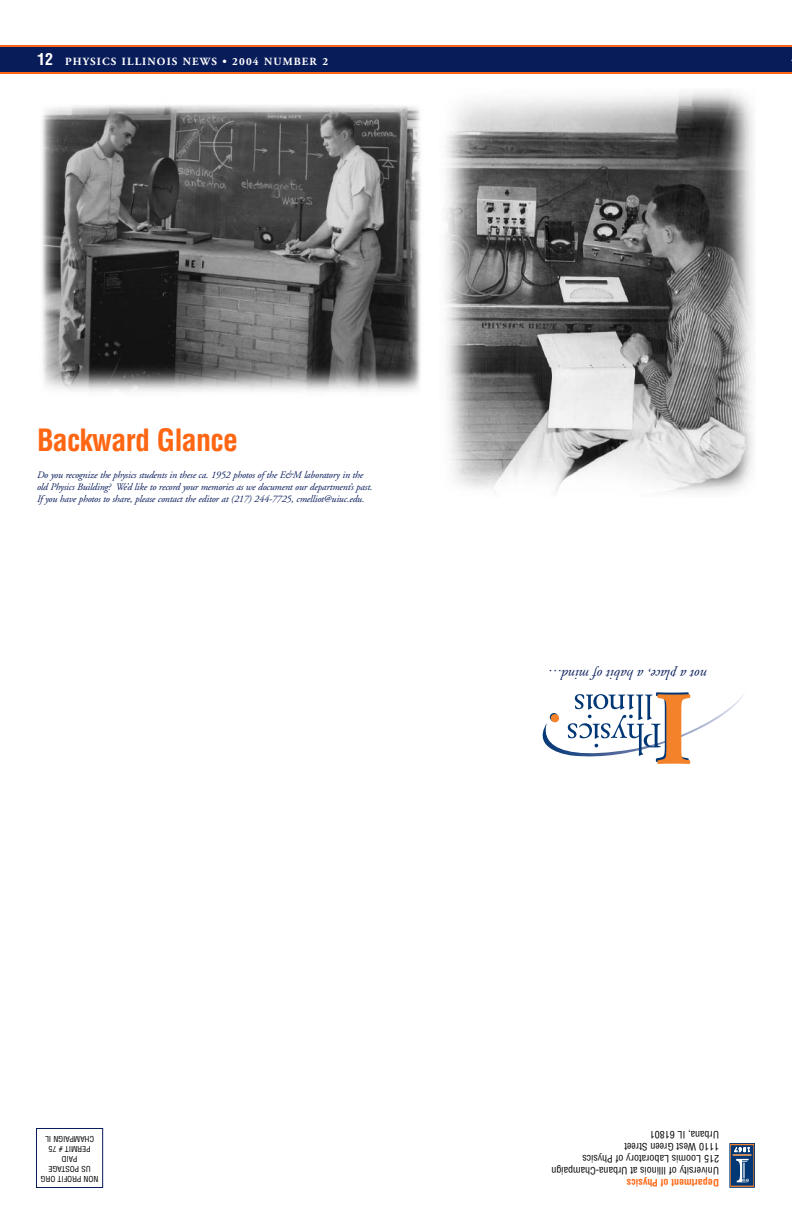
<style>
.page{position:relative;width:792px;height:1224px;background:#fff}
.page>*{position:absolute;margin:0;border:0;box-sizing:border-box;transform-origin:0 0}
.t1{font:700 condensed 30px "Helvetica";letter-spacing:-.025em;color:#fe6613}
.t2{font:italic 14px "Adobe Garamond";color:#091c5a}
.t3{font:700 11px "Adobe Garamond";letter-spacing:.105em;color:#fff}
.t4{font:italic 10px/12px "Adobe Garamond";letter-spacing:-.015em;color:#091c5a}
.t5{font:condensed 10px/12px "Helvetica";color:#000}
.t6{font:700 condensed 10px "Helvetica";color:#fe6613}
.t7{font:condensed 8px/10px "Helvetica";color:#000;text-align:center}
.s1{font-family:"Helvetica";font-stretch:condensed;font-size:16px}
</style>
<div class="page">
<div style="left:0;top:46px;width:792px;height:27px;background:#091c5a"></div>
<hr style="left:0;top:45px;width:792px;height:2px;background:#fe6613">
<hr style="left:0;top:72px;width:792px;height:2px;background:#fe6613">
<div style="left:729px;top:1143px;width:26px;height:45px;border:1px solid #013775"></div>
<div style="left:731px;top:1145px;width:23px;height:41px;background:#013775"></div>
<div style="left:730px;top:1144px;width:24px;height:43px;border:1px solid #f4822b"></div>
<svg style="left:733px;top:1147px;width:18px;height:35px"></svg>
<div style="left:36px;top:1128px;width:67px;height:60px;border:1px solid #091c5a"></div>
<svg style="left:543px;top:692px;width:201px;height:72px"></svg>
<img style="left:444px;top:91px;width:309px;height:401px">
<img style="left:42px;top:105px;width:379px;height:287px">
<p class="t3" style="left:37px;top:57px;width:293px"><span class="s1">12</span> PHYSICS ILLINOIS NEWS • 2004 NUMBER 2</p>
<h1 class="t1" style="left:37px;top:428px;width:203px">Backward Glance</h1>
<p class="t4" style="left:37px;top:470px;width:337px">Do you recognize the physics students in these ca. 1952 photos of the E&amp;M laboratory in the old Physics Building? We’d like to record your memories as we document our department’s past.<br>If you have photos to share, please contact the editor at (217) 244-7725, cmelliot@uiuc.edu.</p>
<h2 class="t2" style="left:707px;top:680px;width:161px;rotate:-180deg">not a place, a habit of mind…</h2>
<p class="t7" style="left:98px;top:1183px;width:59px;rotate:-180deg">NON PROFIT ORG<br>US POSTAGE<br>PAID<br>PERMIT # 75<br>CHAMPAIGN IL</p>
<p class="t5" style="left:719px;top:1176px;width:169px;rotate:-180deg">University of Illinois at Urbana-Champaign<br>215 Loomis Laboratory of Physics<br>1110 West Green Street<br>Urbana, IL 61801</p>
<p class="t6" style="left:719px;top:1186px;width:94px;rotate:-180deg">Department of Physics</p>
</div>
